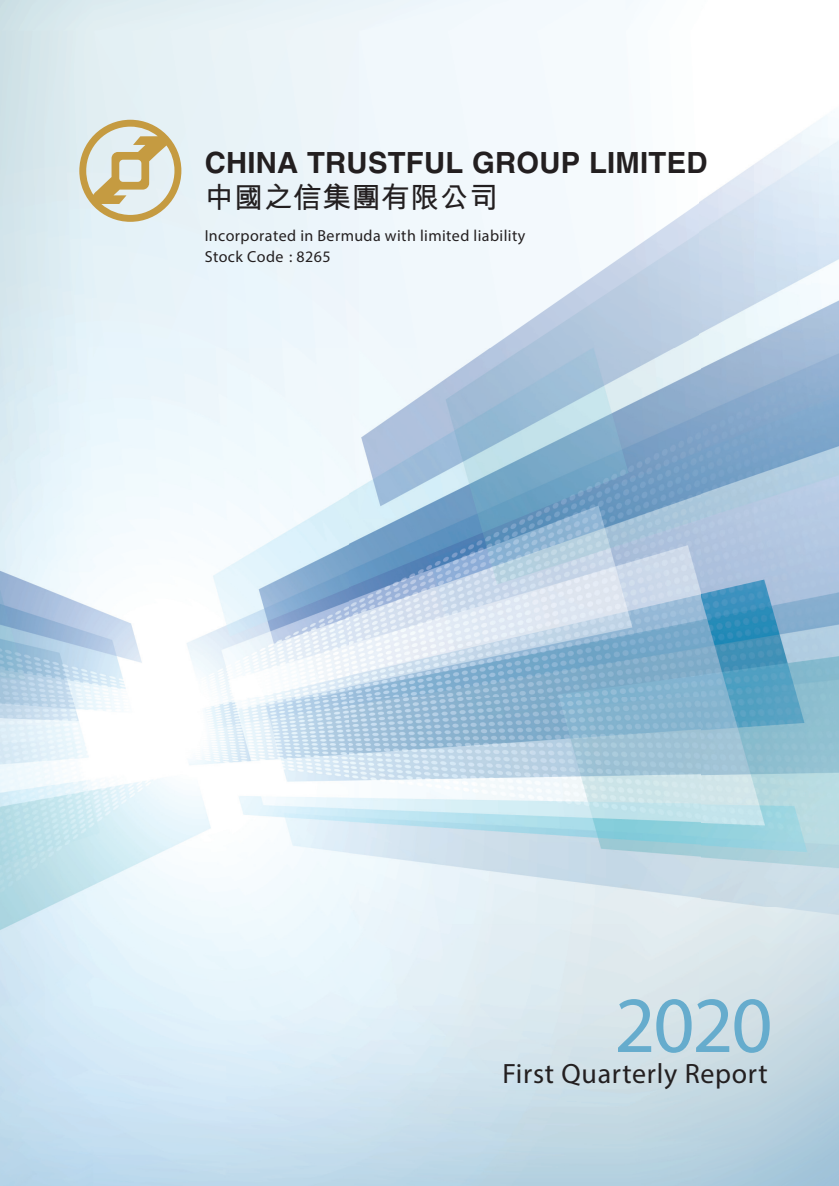
<style>
.page{position:relative;width:839px;height:1186px;background:#fff}
.page>*{position:absolute;margin:0;border:0;box-sizing:border-box;transform-origin:0 0}
.t1{font:80px "Myriad Pro";color:#66accd}
.t2{font:700 29.2px "Helvetica LT Std";letter-spacing:.01em;color:#231f20}
.t3{font:29.2px "M Hei HK Bold E Ten B5 H";letter-spacing:.005em;color:#231f20}
.t4{font:28px "Myriad Pro";letter-spacing:.025em;color:#231f20}
.t5{font:16px "Myriad Pro";letter-spacing:.025em;color:#231f20}
</style>
<div class="page">
<img style="left:0;top:0;width:839px;height:1185px">
<svg style="left:79px;top:120px;width:102px;height:102px;background:#d8d0b2"></svg>
<h2 class="t2" style="left:205px;top:145px;width:504px">CHINA TRUSTFUL GROUP LIMITED</h2>
<h2 class="t3" style="left:205px;top:186px;width:295px">中國之信集團有限公司</h2>
<p class="t5" style="left:205px;top:226px;width:322px">Incorporated in Bermuda with limited liability</p>
<p class="t5" style="left:205px;top:247px;width:127px">Stock Code : 8265</p>
<h1 class="t1" style="left:614px;top:977px;width:160px">2020</h1>
<h3 class="t4" style="left:502px;top:1057px;width:267px">First Quarterly Report</h3>
</div>
